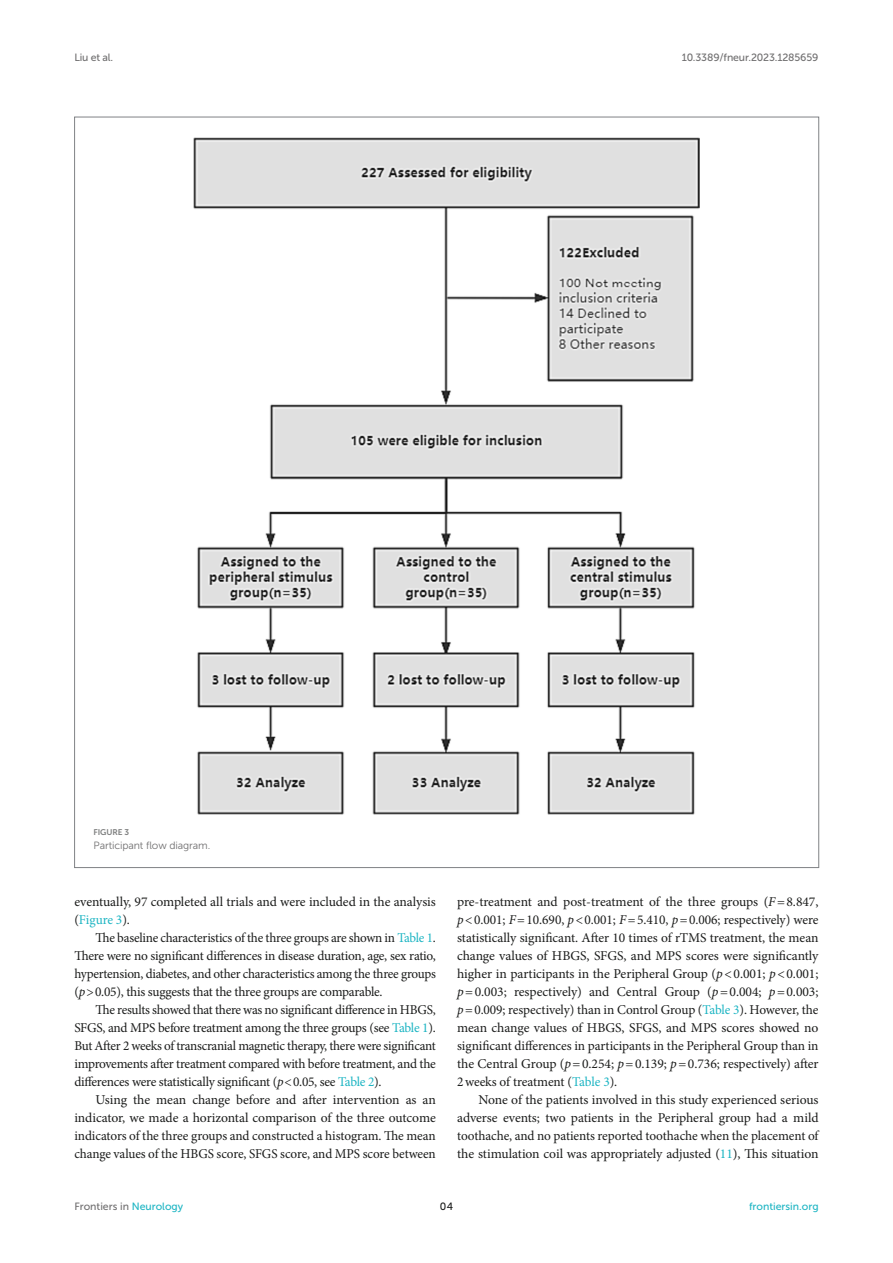
<style>
.page{position:relative;width:893px;height:1263px;background:#fff}
.page>*{position:absolute;margin:0;border:0;box-sizing:border-box;transform-origin:0 0}
.TEXT{font:13.5px/18px "Minion Pro";letter-spacing:-.015em;color:#1b1c1b;text-align:justify}
.TEXT_FLUSH{font:13.5px/18px "Minion Pro";letter-spacing:-.005em;color:#1b1c1b}
.t1{font:10.5px "Museo Sans 500";letter-spacing:-.015em;color:#706f70}
.FIG_LEG{font:10.5px "Museo Sans 300";letter-spacing:-.01em;color:#706f70}
.t2{font:10.5px "Museo Sans 500";color:#1db5c3}
.t3{font:10.5px "Museo Sans 500";color:#1b1c1b}
.FIG_HD{font:8.25px "Museo Sans 700";letter-spacing:-.01em;color:#7e7f7f}
.s1{color:#1db5c3}
.s2{font-style:italic}
</style>
<div class="page">
<img style="left:193px;top:137px;width:507px;height:678px">
<p class="t1" style="left:74px;top:51px;width:40px">Liu et al.</p>
<p class="t1" style="left:682px;top:51px;width:138px">10.3389/fneur.2023.1285659</p>
<p class="FIG_HD" style="left:94px;top:828px;width:37px">FIGURE 3</p>
<p class="FIG_LEG" style="left:94px;top:839px;width:118px">Participant flow diagram.</p>
<p class="TEXT_FLUSH" style="left:74px;top:893px;width:363px">eventually, 97 completed all trials and were included in the analysis (<span class="s1">Figure 3</span>).</p>
<p class="TEXT" style="left:74px;top:929px;width:363px;text-indent:21px">The baseline characteristics of the three groups are shown in <span class="s1">Table 1</span>.<br>There were no significant differences in disease duration, age, sex ratio, hypertension, diabetes, and other characteristics among the three groups (<span class="s2">p</span>&gt;0.05), this suggests that the three groups are comparable.</p>
<p class="TEXT" style="left:74px;top:1001px;width:363px;text-indent:21px">The results showed that there was no significant difference in HBGS, SFGS, and MPS before treatment among the three groups (see <span class="s1">Table 1</span>).<br>But After 2 weeks of transcranial magnetic therapy, there were significant improvements after treatment compared with before treatment, and the differences were statistically significant (<span class="s2">p</span>&lt;0.05, see <span class="s1">Table 2</span>).</p>
<p class="TEXT" style="left:74px;top:1091px;width:363px;text-indent:21px">Using the mean change before and after intervention as an indicator, we made a horizontal comparison of the three outcome indicators of the three groups and constructed a histogram. The mean change values of the HBGS score, SFGS score, and MPS score between</p>
<p class="TEXT" style="left:457px;top:893px;width:363px">pre-treatment and post-treatment of the three groups (<span class="s2">F</span>=8.847, <span class="s2">p</span>&lt;0.001; <span class="s2">F</span>=10.690, <span class="s2">p</span>&lt;0.001; <span class="s2">F</span>=5.410, <span class="s2">p</span>=0.006; respectively) were statistically significant. After 10 times of rTMS treatment, the mean change values of HBGS, SFGS, and MPS scores were significantly higher in participants in the Peripheral Group (<span class="s2">p</span>&lt;0.001; <span class="s2">p</span>&lt;0.001; <span class="s2">p</span>=0.003; respectively) and Central Group (<span class="s2">p</span>=0.004; <span class="s2">p</span>=0.003; <span class="s2">p</span>=0.009; respectively) than in Control Group (<span class="s1">Table 3</span>). However, the mean change values of HBGS, SFGS, and MPS scores showed no significant differences in participants in the Peripheral Group than in the Central Group (<span class="s2">p</span>=0.254; <span class="s2">p</span>=0.139; <span class="s2">p</span>=0.736; respectively) after 2weeks of treatment (<span class="s1">Table 3</span>).</p>
<p class="TEXT" style="left:457px;top:1091px;width:363px;text-indent:21px">None of the patients involved in this study experienced serious adverse events; two patients in the Peripheral group had a mild toothache, and no patients reported toothache when the placement of the stimulation coil was appropriately adjusted (<span class="s1">11</span>), This situation</p>
<p class="t1" style="left:74px;top:1200px;width:110px">Frontiers in <span class="s1">Neurology</span></p>
<p class="t3" style="left:440px;top:1200px;width:15px">04</p>
<p class="t2" style="left:749px;top:1200px;width:71px">frontiersin.org</p>
</div>
